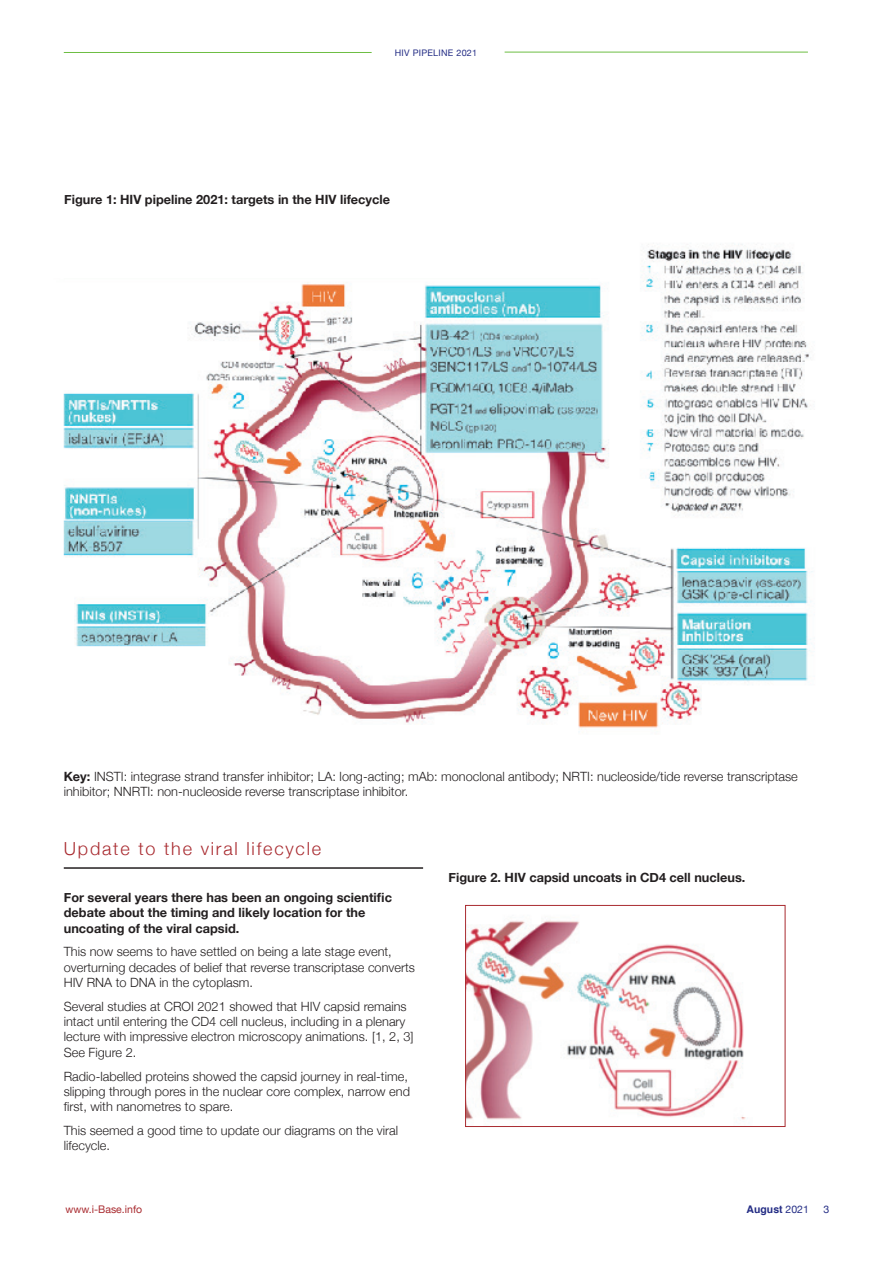
<style>
.page{position:relative;width:893px;height:1263px;background:#fff}
.page>*{position:absolute;margin:0;border:0;box-sizing:border-box;transform-origin:0 0}
.t1{font:300 18px "Helvetica Neue";letter-spacing:.1em;color:#a92b30}
.t2{font:300 12.75px/15.3px "Helvetica Neue";color:#231f20}
.t3{font:700 12.75px/15.3px "Helvetica Neue";color:#231f20}
.t4{font:10.5px "Helvetica Neue";color:#a92b30}
.t5{font:700 10.5px "Helvetica";color:#242d85}
.t6{font:10.5px "Helvetica Neue";color:#242d85}
.t7{font:9px "Helvetica Neue";letter-spacing:.03em;color:#242d85}
.s1{font-weight:700}
.s2{font-family:"Helvetica Neue";font-weight:400}
</style>
<div class="page">
<hr style="left:64px;top:52px;width:308px;height:1px;background:#6ebe44">
<hr style="left:505px;top:52px;width:303px;height:1px;background:#6ebe44">
<img style="left:467px;top:920px;width:279px;height:200px">
<div style="left:465px;top:905px;width:320px;height:222px;border:1px solid #a92b30"></div>
<img style="left:63px;top:244px;width:750px;height:485px">
<div style="left:39px;top:213px;width:567px;height:65px;background:#fff"></div>
<hr style="left:64px;top:867px;width:359px;height:2px;background:#231f20">
<div style="left:79px;top:694px;width:162px;height:43px;background:#fff"></div>
<p class="t7" style="left:395px;top:46px;width:84px">HIV PIPELINE 2021</p>
<p class="t3" style="left:64px;top:192px;width:327px">Figure 1: HIV pipeline 2021: targets in the HIV lifecycle</p>
<p class="t2" style="left:64px;top:768px;width:736px"><span class="s1">Key:</span> INSTI: integrase strand transfer inhibitor; LA: long-acting; mAb: monoclonal antibody; NRTI: nucleoside/tide reverse transcriptase inhibitor; NNRTI: non-nucleoside reverse transcriptase inhibitor.</p>
<h1 class="t1" style="left:64px;top:837px;width:259px">Update to the viral lifecycle</h1>
<p class="t3" style="left:64px;top:890px;width:330px">For several years there has been an ongoing scientific debate about the timing and likely location for the uncoating of the viral capsid.</p>
<p class="t2" style="left:64px;top:944px;width:353px">This now seems to have settled on being a late stage event, overturning decades of belief that reverse transcriptase converts<br>HIV RNA to DNA in the cytoplasm.</p>
<p class="t2" style="left:64px;top:998px;width:351px">Several studies at CROI 2021 showed that HIV capsid remains intact until entering the CD4 cell nucleus, including in a plenary lecture with impressive electron microscopy animations. [1, 2, 3] See Figure 2.</p>
<p class="t2" style="left:64px;top:1068px;width:348px">Radio-labelled proteins showed the capsid journey in real-time, slipping through pores in the nuclear core complex, narrow end first, with nanometres to spare.</p>
<p class="t2" style="left:64px;top:1122px;width:336px">This seemed a good time to update our diagrams on the viral lifecycle.</p>
<p class="t3" style="left:449px;top:870px;width:298px">Figure 2. HIV capsid uncoats in CD4 cell nucleus.</p>
<p class="t4" style="left:66px;top:1201px;width:78px">www.i-Base.info</p>
<p class="t5" style="left:746px;top:1201px;width:64px">August <span class="s2">2021</span></p>
<p class="t6" style="left:823px;top:1201px;width:7px">3</p>
</div>
